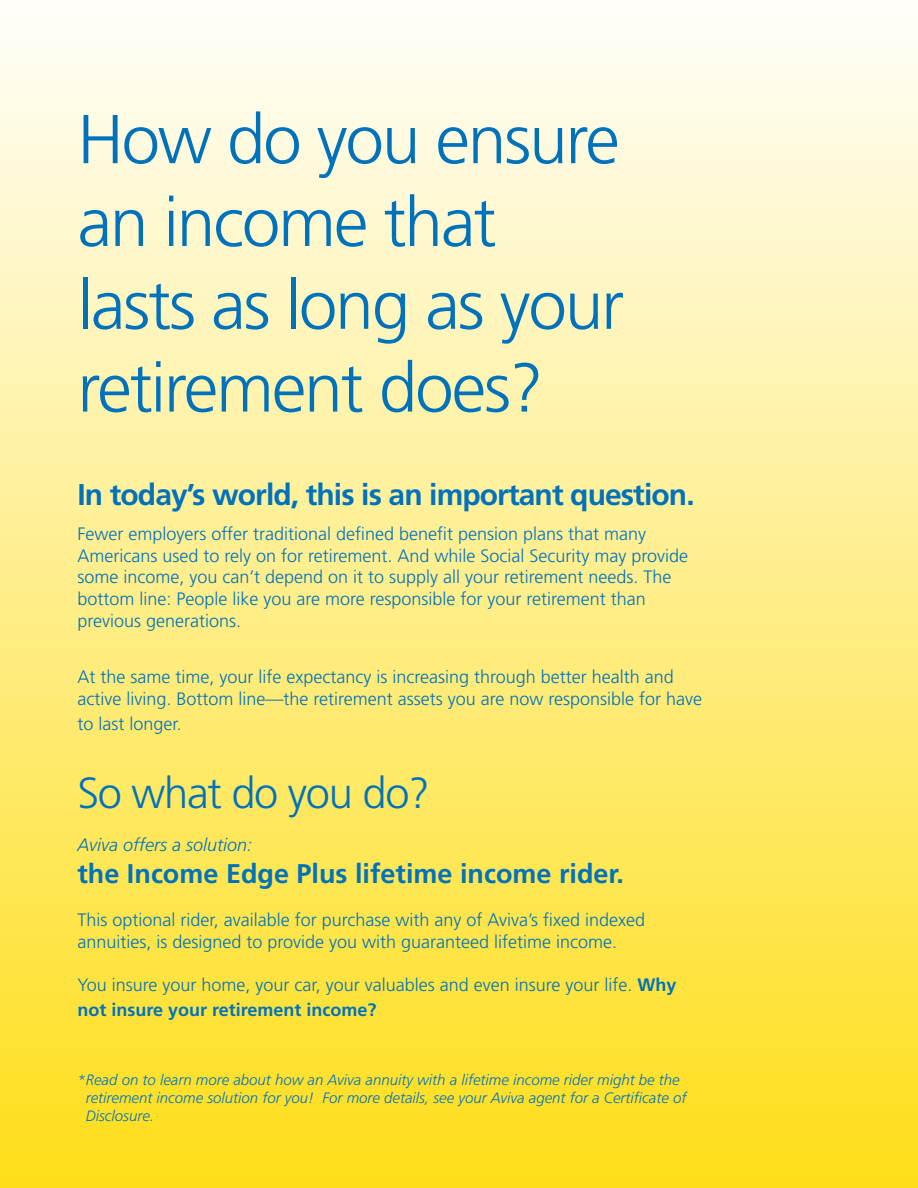
<style>
.page{position:relative;width:918px;height:1188px;background:#fff}
.page>*{position:absolute;margin:0;border:0;box-sizing:border-box;transform-origin:0 0}
.t1{font:300 69px/82.8px "Frutiger LT Std";letter-spacing:-.03em;color:#0072bc}
.t2{font:300 43.5px "Frutiger LT Std";letter-spacing:-.03em;color:#0072bc}
.t3{font:700 30px "Frutiger LT Std";letter-spacing:-.03em;color:#0072bc}
.t4{font:700 27px "Frutiger LT Std";color:#0072bc}
.t5{font:300 18px/21.6px "Frutiger LT Std";color:#0072bc}
.t6{font:italic 300 18px "Frutiger LT Std";color:#0072bc}
.t7{font:italic 300 15px/18px "Frutiger LT Std";color:#0072bc}
.s1{font-weight:700}
</style>
<div class="page">
<div style="left:0;top:0;width:918px;height:1188px;background:linear-gradient(to bottom,#fffefa,#ffde19)"></div>
<h1 class="t1" style="left:77px;top:99px;width:548px">How do you ensure an income that lasts as long as your retirement does?</h1>
<h3 class="t3" style="left:77px;top:477px;width:619px">In today’s world, this is an important question.</h3>
<p class="t5" style="left:77px;top:524px;width:612px">Fewer employers offer traditional defined benefit pension plans that many Americans used to rely on for retirement. And while Social Security may provide some income, you can’t depend on it to supply all your retirement needs. The bottom line: People like you are more responsible for your retirement than previous generations.</p>
<p class="t5" style="left:77px;top:667px;width:626px">At the same time, your life expectancy is increasing through better health and active living. Bottom line—the retirement assets you are now responsible for have</p>
<p class="t5" style="left:77px;top:713px;width:106px">to last longer.</p>
<h2 class="t2" style="left:77px;top:768px;width:354px">So what do you do?</h2>
<p class="t6" style="left:77px;top:834px;width:176px">Aviva offers a solution:</p>
<h3 class="t4" style="left:77px;top:858px;width:548px">the Income Edge Plus lifetime income rider.</h3>
<p class="t5" style="left:77px;top:910px;width:569px">This optional rider, available for purchase with any of Aviva’s fixed indexed annuities, is designed to provide you with guaranteed lifetime income.</p>
<p class="t5" style="left:77px;top:973px;width:601px;line-height:25.2px">You insure your home, your car, your valuables and even insure your life. <span class="s1">Why not insure your retirement income?</span></p>
<p class="t7" style="left:86px;top:1071px;width:602px;text-indent:-8px">*Read on to learn more about how an Aviva annuity with a lifetime income rider might be the retirement income solution for you! For more details, see your Aviva agent for a Certificate of<br>Disclosure.</p>
</div>
